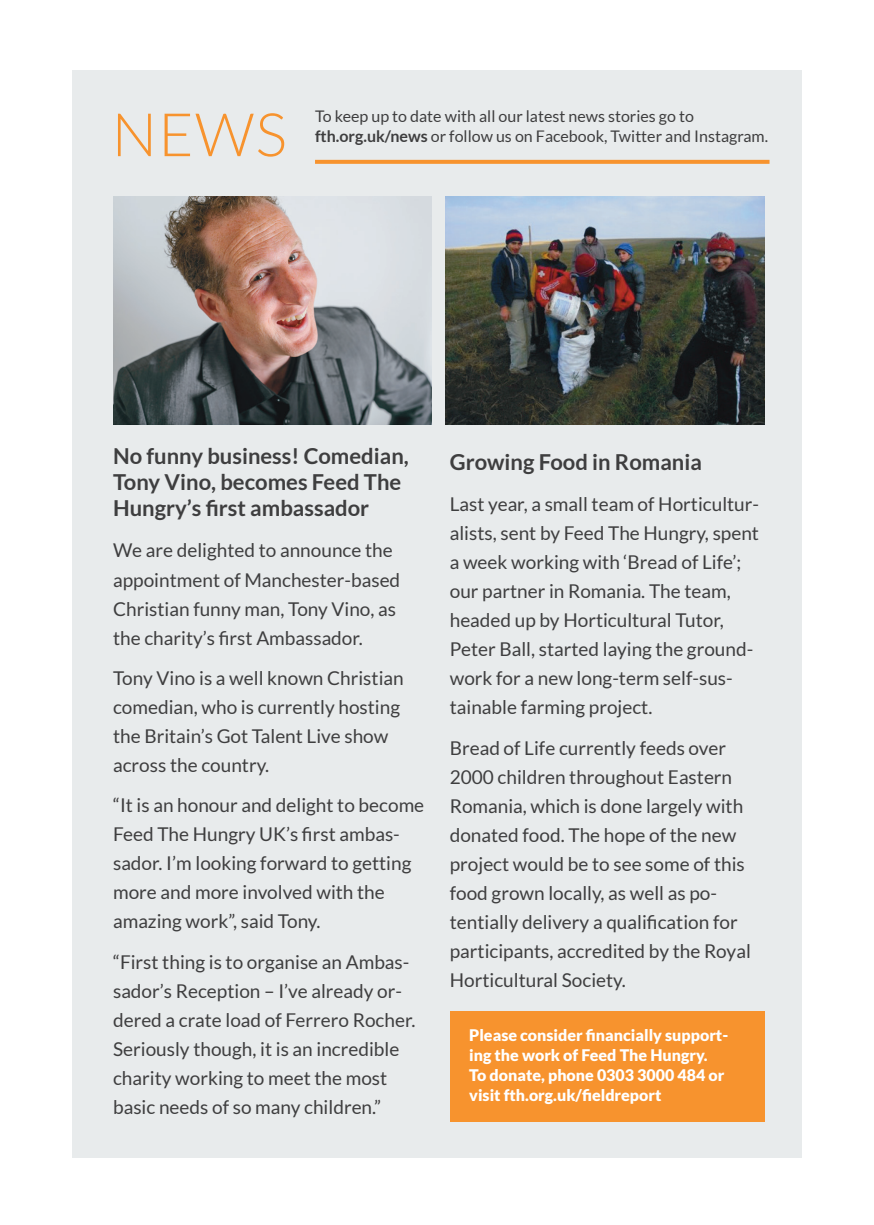
<style>
.page{position:relative;width:874px;height:1225px;background:#fff}
.page>*{position:absolute;margin:0;border:0;box-sizing:border-box;transform-origin:0 0}
.t1{font:300 60px "Lato";color:#f7932e}
.t2{font:700 22px/26px "Lato";color:#3e3e3f}
.t3{font:19px/29px "Lato";color:#3e3e3f}
.t4{font:900 16px/20px "Lato";color:#fff}
.t5{font:16px "Lato";color:#3e3e3f}
.s1{font-weight:700}
</style>
<div class="page">
<div style="left:72px;top:70px;width:729px;height:1087px;background:#e8ebec"></div>
<img style="left:113px;top:196px;width:318px;height:228px">
<img style="left:445px;top:196px;width:319px;height:228px">
<svg style="left:315px;top:160px;width:454px;height:4px;background:#f69635"></svg>
<div style="left:449px;top:1011px;width:315px;height:110px;background:#f7932e"></div>
<p class="t1" style="left:112px;top:102px;width:176px">NEWS</p>
<p class="t5" style="left:315px;top:107px;width:380px">To keep up to date with all our latest news stories go to</p>
<p class="t5" style="left:315px;top:127px;width:454px"><span class="s1">fth.org.uk/news</span> or follow us on Facebook, Twitter and Instagram.</p>
<p class="t2" style="left:113px;top:443px;width:297px">No funny business! Comedian,<br>Tony Vino, becomes Feed The<br>Hungry’s first ambassador</p>
<p class="t3" style="left:113px;top:536px;width:288px">We are delighted to announce the appointment of Manchester-based Christian funny man, Tony Vino, as the charity’s first Ambassador.</p>
<p class="t3" style="left:113px;top:663px;width:292px">Tony Vino is a well known Christian comedian, who is currently hosting the Britain’s Got Talent Live show across the country.</p>
<p class="t3" style="left:113px;top:790px;width:312px">“It is an honour and delight to become<br>Feed The Hungry UK’s first ambas&shy;sador. I’m looking forward to getting more and more involved with the amazing work”, said Tony.</p>
<p class="t3" style="left:113px;top:947px;width:304px">“First thing is to organise an Ambas&shy;sador’s Reception – I’ve already or&shy;dered a crate load of Ferrero Rocher.<br>Seriously though, it is an incredible charity working to meet the most basic needs of so many children.”</p>
<p class="t2" style="left:449px;top:449px;width:253px">Growing Food in Romania</p>
<p class="t3" style="left:449px;top:489px;width:311px">Last year, a small team of Horticultur&shy;alists, sent by Feed The Hungry, spent a week working with ‘Bread of Life’; our partner in Romania. The team, headed up by Horticultural Tutor, Peter Ball, started laying the ground&shy;work for a new long-term self-sus&shy;tainable farming project.</p>
<p class="t3" style="left:449px;top:733px;width:302px">Bread of Life currently feeds over 2000 children throughout Eastern Romania, which is done largely with donated food. The hope of the new project would be to see some of this food grown locally, as well as po&shy;tentially delivery a qualification for participants, accredited by the Royal Horticultural Society.</p>
<p class="t4" style="left:469px;top:1024px;width:260px">Please consider financially support&shy;ing the work of Feed The Hungry.</p>
<p class="t4" style="left:469px;top:1064px;width:256px">To donate, phone 0303 3000 484 or visit fth.org.uk/fieldreport</p>
</div>
